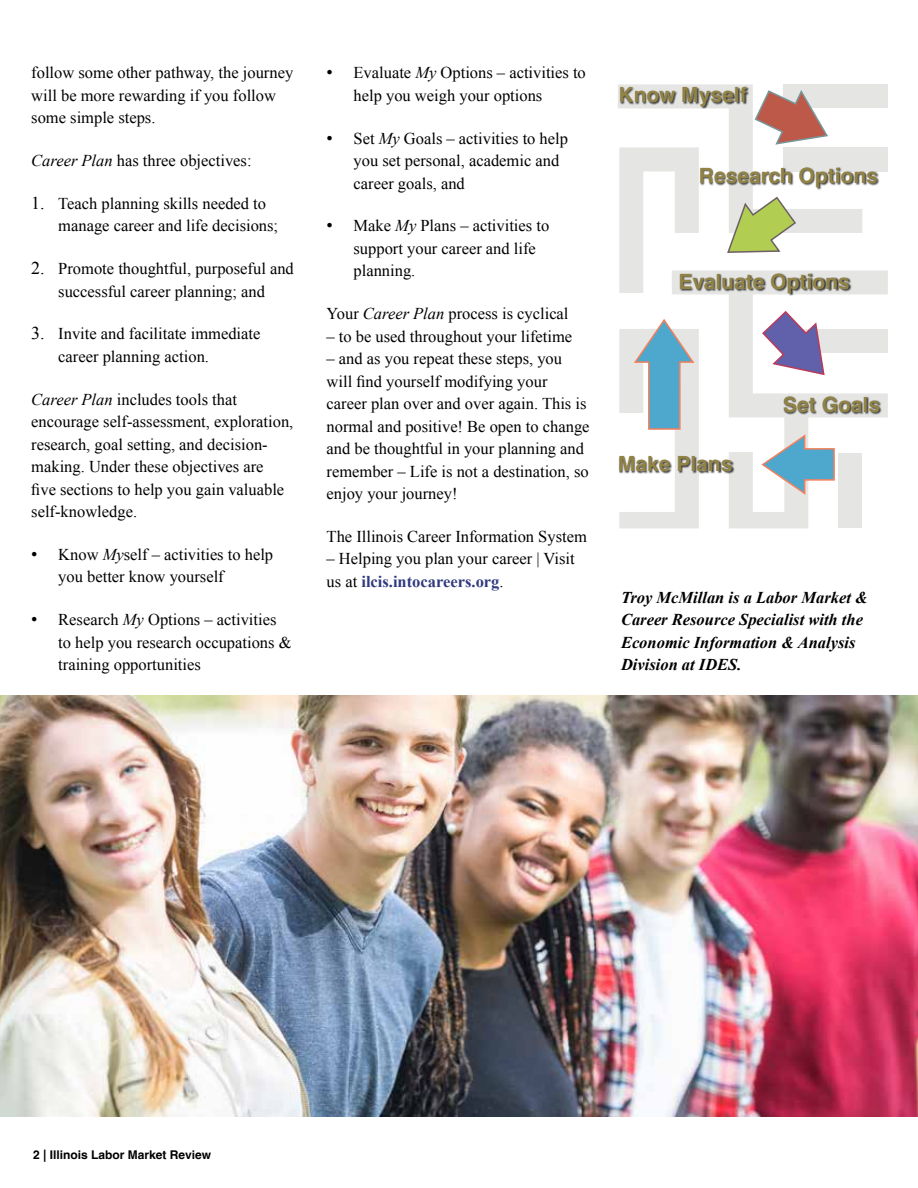
<style>
.page{position:relative;width:918px;height:1188px;background:#fff}
.page>*{position:absolute;margin:0;border:0;box-sizing:border-box;transform-origin:0 0}
.t1{font:700 21px "Helvetica";color:#918345}
.t2{font:16.5px/22.5px "Times New Roman";color:#000}
.t3{font:italic 700 16.5px/22.5px "Times New Roman";color:#000}
.t4{font:700 12px "Helvetica";color:#000}
.s1{font-style:italic}
.s2{font-size:18px}
.s3{font-weight:700;color:#303a7f}
</style>
<div class="page">
<img style="left:0;top:696px;width:918px;height:421px">
<div style="left:783px;top:84px;width:105px;height:24px;background:#e5e5e4"></div>
<div style="left:783px;top:147px;width:105px;height:24px;background:#e5e5e4"></div>
<svg style="left:672px;top:270px;width:216px;height:258px"></svg>
<div style="left:838px;top:453px;width:24px;height:75px;background:#e5e5e4"></div>
<img style="left:862px;top:171px;width:20px;height:15px">
<img style="left:677px;top:293px;width:176px;height:4px">
<img style="left:782px;top:393px;width:102px;height:27px">
<img style="left:618px;top:452px;width:118px;height:28px">
<svg style="left:618px;top:84px;width:244px;height:209px"></svg>
<svg style="left:761px;top:310px;width:65px;height:66px"></svg>
<svg style="left:619px;top:317px;width:80px;height:211px"></svg>
<svg style="left:760px;top:434px;width:76px;height:62px"></svg>
<p class="t2" style="left:31px;top:61px;width:263px">follow some other pathway, the journey will be more rewarding if you follow some simple steps.</p>
<p class="t2" style="left:31px;top:149px;width:222px"><span class="s1">Career Plan</span> has three objectives:</p>
<p class="t2" style="left:58px;top:192px;width:221px;text-indent:-27px"><span class="s2">1.</span> Teach planning skills needed to manage career and life decisions;</p>
<p class="t2" style="left:31px;top:257px;width:264px;text-align:center"><span class="s2">2.</span> Promote thoughtful, purposeful and successful career planning; and</p>
<p class="t2" style="left:58px;top:322px;width:204px;text-indent:-27px"><span class="s2">3.</span> Invite and facilitate immediate career planning action.</p>
<p class="t2" style="left:31px;top:388px;width:264px"><span class="s1">Career Plan</span> includes tools that encourage self-assessment, exploration, research, goal setting, and decision&shy;making. Under these objectives are<br>five sections to help you gain valuable self-knowledge.</p>
<p class="t2" style="left:58px;top:543px;width:216px;text-indent:-27px"><span class="s2">•</span> Know <span class="s1">My</span>self – activities to help you better know yourself</p>
<p class="t2" style="left:58px;top:608px;width:235px;text-indent:-27px"><span class="s2">•</span> Research <span class="s1">My</span> Options – activities to help you research occupations &amp; training opportunities</p>
<p class="t2" style="left:354px;top:61px;width:234px;text-indent:-27px"><span class="s2">•</span> Evaluate <span class="s1">My</span> Options – activities to help you weigh your options</p>
<p class="t2" style="left:354px;top:127px;width:216px;text-indent:-27px"><span class="s2">•</span> Set <span class="s1">My</span> Goals – activities to help you set personal, academic and career goals, and</p>
<p class="t2" style="left:354px;top:214px;width:197px;text-indent:-27px"><span class="s2">•</span> Make <span class="s1">My</span> Plans – activities to support your career and life planning.</p>
<p class="t2" style="left:327px;top:302px;width:243px">Your <span class="s1">Career Plan</span> process is cyclical</p>
<p class="t2" style="left:327px;top:325px;width:247px">– to be used throughout your lifetime</p>
<p class="t2" style="left:327px;top:347px;width:265px">– and as you repeat these steps, you will find yourself modifying your career plan over and over again. This is normal and positive! Be open to change and be thoughtful in your planning and remember – Life is not a destination, so enjoy your journey!</p>
<p class="t2" style="left:327px;top:525px;width:262px">The Illinois Career Information System</p>
<p class="t2" style="left:327px;top:547px;width:250px">– Helping you plan your career | Visit us at <span class="s3">ilcis.intocareers.org</span>.</p>
<p class="t1" style="left:619px;top:82px;width:130px">Know Myself</p>
<p class="t1" style="left:699px;top:163px;width:181px">Research Options</p>
<p class="t1" style="left:679px;top:268px;width:173px">Evaluate Options</p>
<p class="t1" style="left:618px;top:451px;width:116px">Make Plans</p>
<p class="t1" style="left:783px;top:392px;width:98px">Set Goals</p>
<p class="t3" style="left:621px;top:585px;width:248px">Troy McMillan is a Labor Market &amp;<br>Career Resource Specialist with the<br>Economic Information &amp; Analysis<br>Division at IDES.</p>
<p class="t4" style="left:33px;top:1148px;width:180px">2 | Illinois Labor Market Review</p>
</div>
